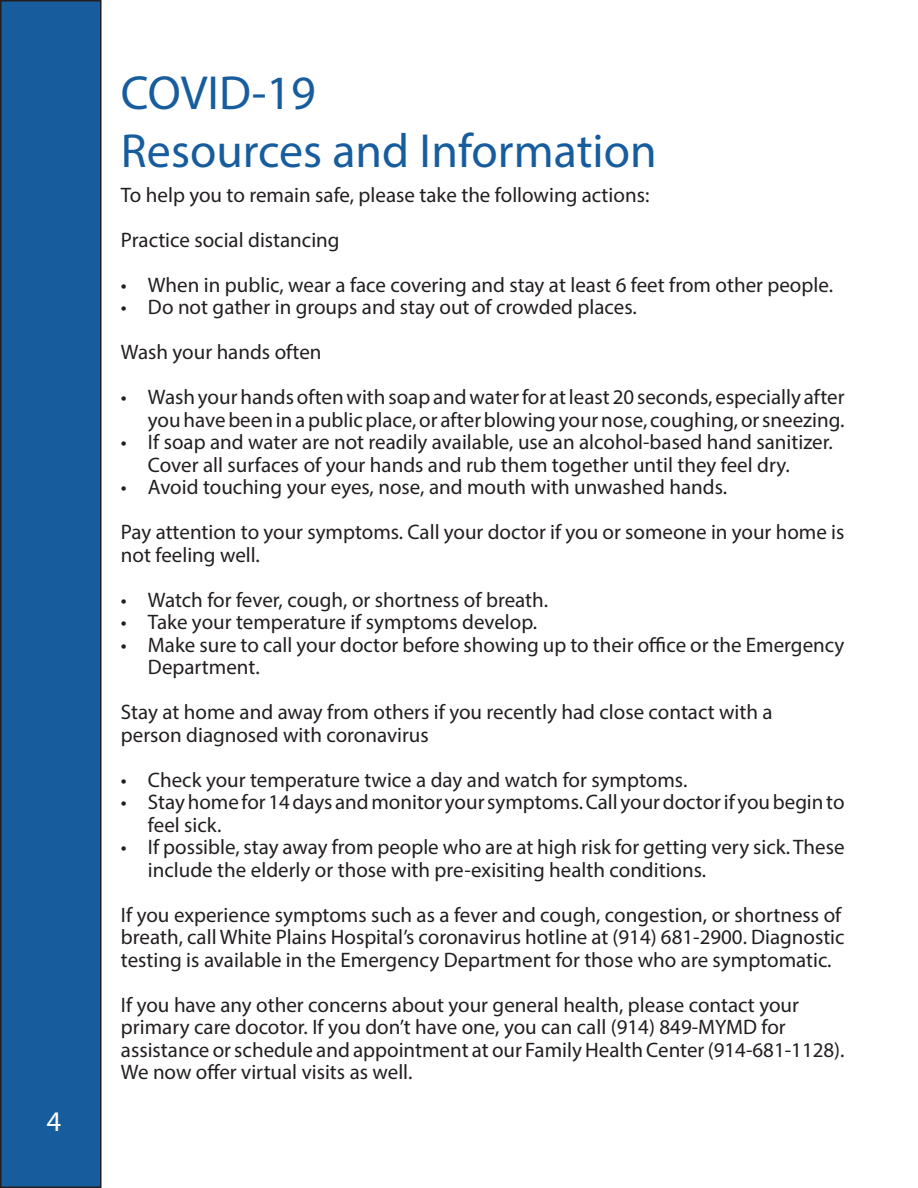
<style>
.page{position:relative;width:918px;height:1188px;background:#fff}
.page>*{position:absolute;margin:0;border:0;box-sizing:border-box;transform-origin:0 0}
.t1{font:48px/57.6px "Myriad Pro";color:#175d9e}
.t2{font:28.5px "Myriad Pro";color:#fff}
.t3{font:21px/22.5px "Myriad Pro";color:#231f20}
</style>
<div class="page">
<div style="left:1px;top:1px;width:100px;height:1186px;background:#175d9e"></div>
<div style="left:0;top:0;width:102px;height:1188px;border:2px solid #231f20"></div>
<p class="t2" style="left:47px;top:1103px;width:16px">4</p>
<p class="t1" style="left:121px;top:64px;width:537px">COVID-19<br>Resources and Information</p>
<p class="t3" style="left:121px;top:183px;width:530px">To help you to remain safe, please take the following actions:</p>
<p class="t3" style="left:121px;top:228px;width:220px">Practice social distancing</p>
<p class="t3" style="left:121px;top:273px;width:714px">• When in public, wear a face covering and stay at least 6 feet from other people.</p>
<p class="t3" style="left:121px;top:295px;width:517px">• Do not gather in groups and stay out of crowded places.</p>
<p class="t3" style="left:121px;top:340px;width:202px">Wash your hands often</p>
<p class="t3" style="left:121px;top:385px;width:725px;text-align:right">• Wash your hands often with soap and water for at least 20 seconds, especially after you have been in a public place, or after blowing your nose, coughing, or sneezing.</p>
<p class="t3" style="left:148px;top:430px;width:686px;text-indent:-27px">• If soap and water are not readily available, use an alcohol-based hand sanitizer.<br>Cover all surfaces of your hands and rub them together until they feel dry.</p>
<p class="t3" style="left:121px;top:475px;width:608px">• Avoid touching your eyes, nose, and mouth with unwashed hands.</p>
<p class="t3" style="left:121px;top:520px;width:725px">Pay attention to your symptoms. Call your doctor if you or someone in your home is not feeling well.</p>
<p class="t3" style="left:121px;top:588px;width:429px">• Watch for fever, cough, or shortness of breath.</p>
<p class="t3" style="left:121px;top:610px;width:418px">• Take your temperature if symptoms develop.</p>
<p class="t3" style="left:148px;top:633px;width:698px;text-indent:-27px">• Make sure to call your doctor before showing up to their office or the Emergency<br>Department.</p>
<p class="t3" style="left:121px;top:700px;width:653px">Stay at home and away from others if you recently had close contact with a person diagnosed with coronavirus</p>
<p class="t3" style="left:121px;top:768px;width:568px">• Check your temperature twice a day and watch for symptoms.</p>
<p class="t3" style="left:148px;top:790px;width:698px;text-indent:-27px">• Stay home for 14 days and monitor your symptoms. Call your doctor if you begin to feel sick.</p>
<p class="t3" style="left:148px;top:835px;width:698px;text-indent:-27px">• If possible, stay away from people who are at high risk for getting very sick. These include the elderly or those with pre-exisiting health conditions.</p>
<p class="t3" style="left:121px;top:903px;width:725px">If you experience symptoms such as a fever and cough, congestion, or shortness of breath, call White Plains Hospital’s coronavirus hotline at (914) 681-2900. Diagnostic testing is available in the Emergency Department for those who are symptomatic.</p>
<p class="t3" style="left:121px;top:993px;width:680px">If you have any other concerns about your general health, please contact your primary care docotor. If you don’t have one, you can call (914) 849-MYMD for</p>
<p class="t3" style="left:121px;top:1038px;width:725px">assistance or schedule and appointment at our Family Health Center (914-681-1128).</p>
<p class="t3" style="left:121px;top:1060px;width:293px">We now offer virtual visits as well.</p>
</div>
